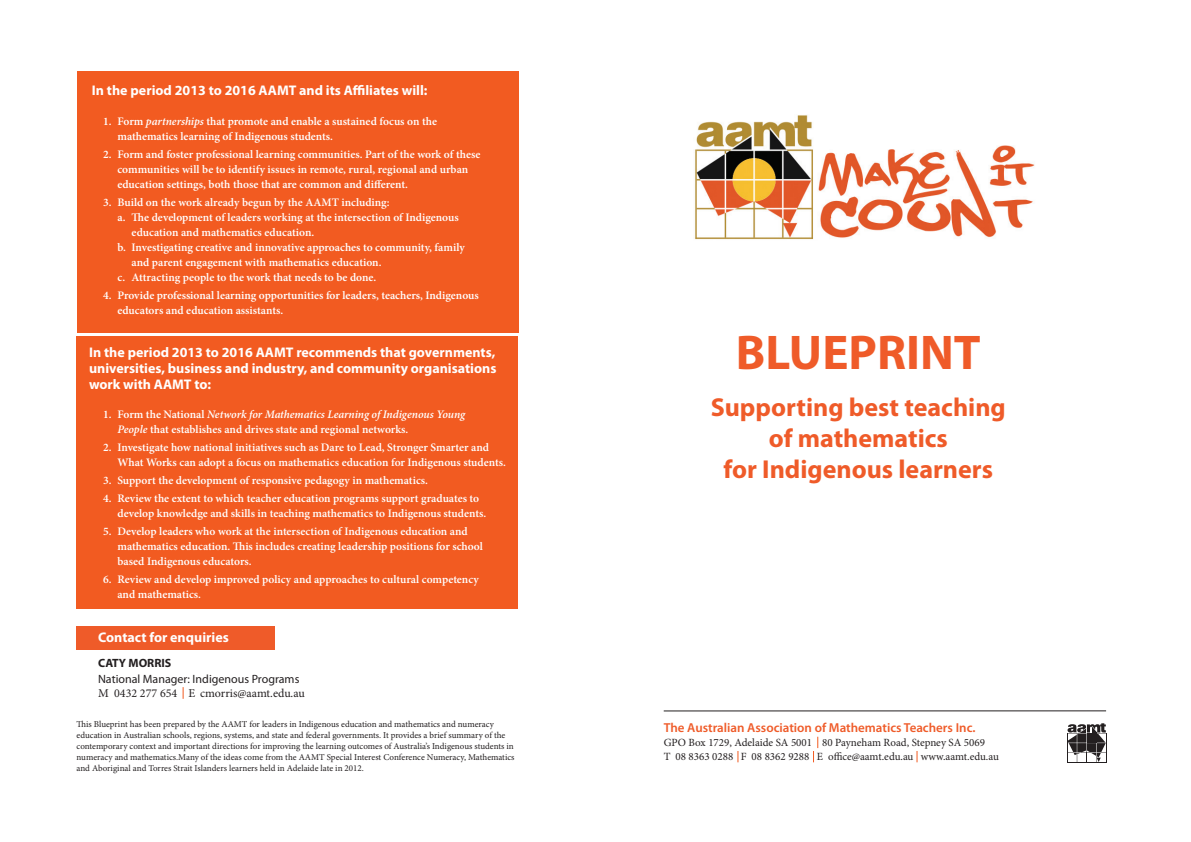
<style>
.page{position:relative;width:1191px;height:842px;background:#fff}
.page>*{position:absolute;margin:0;border:0;box-sizing:border-box;transform-origin:0 0}
.Heading_1{font:700 49px "Myriad Pro";color:#ef5b29}
.Heading_1-2{font:700 26px/31px "Myriad Pro";color:#ef5b29;text-align:center}
.Heading_3{font:700 14px/16px "Myriad Pro";color:#fff;text-align:justify}
.Heading_5{font:600 13px "Myriad Pro";color:#ef5b29}
.Heading_3-2{font:12px/16px "Myriad Pro";color:#231f20}
.Body{font:12px "Minion Pro";color:#231f20}
.t1{font:600 11.5px/15px "Minion Pro";color:#fff}
.Heading_5-2{font:11px/14px "Minion Pro";color:#231f20}
.Body-2{font:9px/11px "Minion Pro";color:#231f20}
.s1{font-style:italic}
.s2{font-weight:700}
</style>
<div class="page">
<svg style="left:813px;top:737px;width:5px;height:25px"></svg>
<hr style="left:1067px;top:762px;width:39px;height:1px;background:#231f20">
<svg style="left:1067px;top:723px;width:39px;height:39px"></svg>
<hr style="left:663px;top:710px;width:443px;height:1px;background:#231f20">
<div style="left:77px;top:71px;width:441px;height:261px;background:#f25b21"></div>
<div style="left:77px;top:337px;width:441px;height:272px;background:#f25b21"></div>
<div style="left:77px;top:626px;width:198px;height:24px;background:#ef5b29"></div>
<svg style="left:183px;top:687px;width:1px;height:12px"></svg>
<img style="left:695px;top:115px;width:340px;height:125px">
<p class="Heading_3" style="left:92px;top:82px;width:337px">In the period 2013 to 2016 AAMT and its Affiliates will:</p>
<p class="t1" style="left:117px;top:114px;width:321px;text-indent:-14px">1. Form <span class="s1">partnerships</span> that promote and enable a sustained focus on the mathematics learning of Indigenous students.</p>
<p class="t1" style="left:117px;top:147px;width:364px;text-indent:-14px">2. Form and foster professional learning communities. Part of the work of these communities will be to identify issues in remote, rural, regional and urban education settings, both those that are common and different.</p>
<p class="t1" style="left:103px;top:195px;width:288px">3. Build on the work already begun by the AAMT including:</p>
<p class="t1" style="left:117px;top:210px;width:343px">a. The development of leaders working at the intersection of Indigenous</p>
<p class="t1" style="left:132px;top:225px;width:184px">education and mathematics education.</p>
<p class="t1" style="left:117px;top:240px;width:349px">b. Investigating creative and innovative approaches to community, family</p>
<p class="t1" style="left:132px;top:255px;width:251px">and parent engagement with mathematics education.</p>
<p class="t1" style="left:117px;top:270px;width:260px">c. Attracting people to the work that needs to be done.</p>
<p class="t1" style="left:117px;top:287px;width:363px;text-indent:-14px">4. Provide professional learning opportunities for leaders, teachers, Indigenous educators and education assistants.</p>
<p class="Heading_3" style="left:89px;top:343px;width:409px">In the period 2013 to 2016 AAMT recommends that governments, universities, business and industry, and community organisations work with AAMT to:</p>
<p class="t1" style="left:117px;top:407px;width:349px;text-indent:-14px">1. Form the National <span class="s1">Network for Mathematics Learning of Indigenous Young<br>People</span> that establishes and drives state and regional networks.</p>
<p class="t1" style="left:117px;top:440px;width:390px;text-indent:-14px">2. Investigate how national initiatives such as Dare to Lead, Stronger Smarter and<br>What Works can adopt a focus on mathematics education for Indigenous students.</p>
<p class="t1" style="left:103px;top:473px;width:326px">3. Support the development of responsive pedagogy in mathematics.</p>
<p class="t1" style="left:117px;top:491px;width:370px;text-indent:-14px">4. Review the extent to which teacher education programs support graduates to develop knowledge and skills in teaching mathematics to Indigenous students.</p>
<p class="t1" style="left:117px;top:523px;width:367px;text-indent:-14px">5. Develop leaders who work at the intersection of Indigenous education and mathematics education. This includes creating leadership positions for school based Indigenous educators.</p>
<p class="t1" style="left:117px;top:571px;width:363px;text-indent:-14px">6. Review and develop improved policy and approaches to cultural competency and mathematics.</p>
<p class="Heading_3" style="left:98px;top:629px;width:132px">Contact for enquiries</p>
<p class="Heading_3-2" style="left:98px;top:655px;width:203px"><span class="s2">CATY MORRIS<br></span>National Manager: Indigenous Programs</p>
<p class="Body" style="left:98px;top:685px;width:208px">M 0432 277 654 E cmorris@aamt.edu.au</p>
<p class="Body-2" style="left:77px;top:719px;width:439px">This Blueprint has been prepared by the AAMT for leaders in Indigenous education and mathematics and numeracy education in Australian schools, regions, systems, and state and federal governments. It provides a brief summary of the contemporary context and important directions for improving the learning outcomes of Australia’s Indigenous students in numeracy and mathematics.Many of the ideas come from the AAMT Special Interest Conference Numeracy, Mathematics and Aboriginal and Torres Strait Islanders learners held in Adelaide late in 2012.</p>
<p class="Heading_1" style="left:736px;top:320px;width:246px">BLUEPRINT</p>
<p class="Heading_1-2" style="left:710px;top:391px;width:296px">Supporting best teaching of mathematics<br>for Indigenous learners</p>
<p class="Heading_5" style="left:663px;top:720px;width:313px">The Australian Association of Mathematics Teachers Inc.</p>
<p class="Heading_5-2" style="left:663px;top:736px;width:337px">GPO Box 1729, Adelaide SA 5001 80 Payneham Road, Stepney SA 5069<br>T 08 8363 0288 F 08 8362 9288 E office@aamt.edu.au www.aamt.edu.au</p>
</div>
